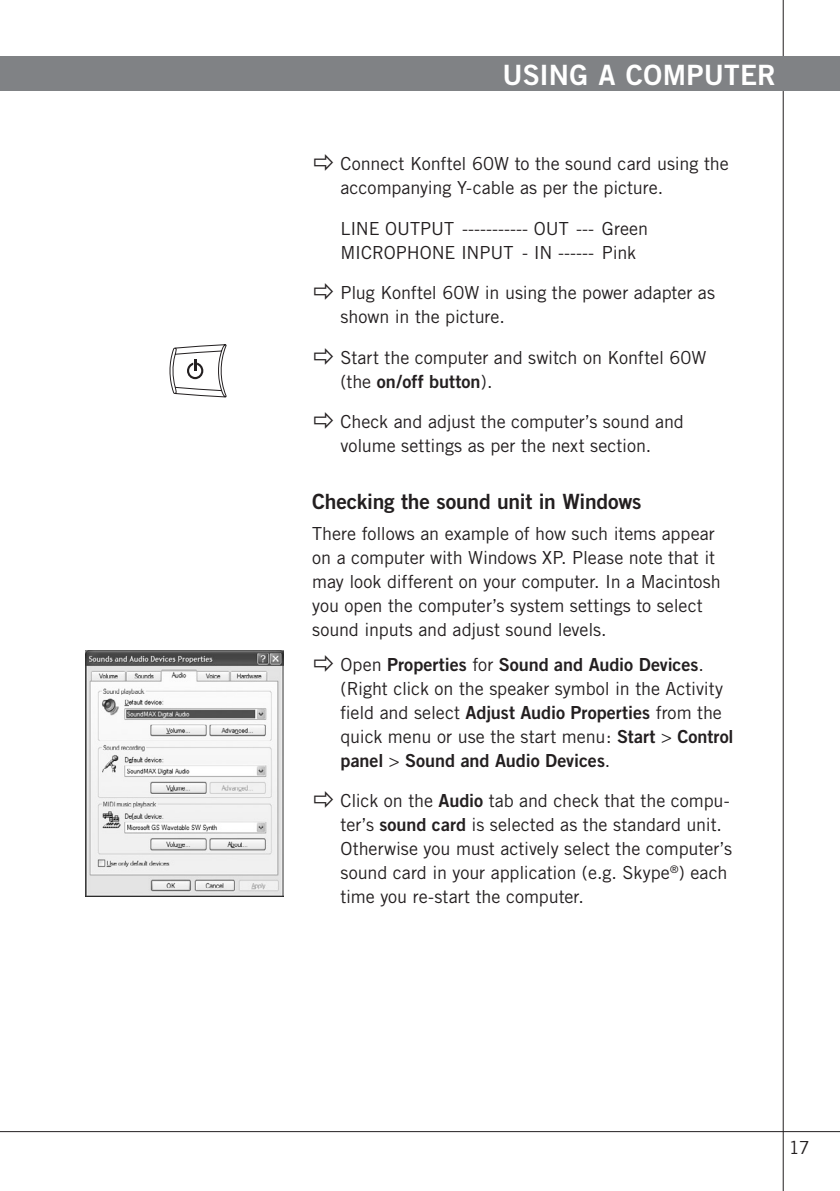
<style>
.page{position:relative;width:840px;height:1191px;background:#fff}
.page>*{position:absolute;margin:0;border:0;box-sizing:border-box;transform-origin:0 0}
.t1{font:28px "Trade Gothic Bold Two";letter-spacing:.01em;color:#fff}
.t2{font:21px "Trade Gothic Bold Two";letter-spacing:-.01em;color:#231f20}
.t3{font:18px/24px "Trade Gothic";letter-spacing:-.005em;color:#231f20}
.t4{font:18px "Trade Gothic Bold Two";letter-spacing:-.005em;color:#231f20}
.s1{font-family:"Trade Gothic"}
.s2{font-family:"Trade Gothic Bold Two"}
</style>
<div class="page">
<hr style="left:782px;top:0;width:1px;height:1191px;background:#231f20">
<hr style="left:0;top:1131px;width:839px;height:1px;background:#231f20">
<div style="left:0;top:57px;width:839px;height:34px;background:#808285"></div>
<svg style="left:169px;top:344px;width:57px;height:53px"></svg>
<img style="left:85px;top:650px;width:198px;height:246px">
<h1 class="t1" style="left:502px;top:57px;width:275px">USING A COMPUTER</h1>
<p class="t3" style="left:340px;top:152px;width:389px">Connect Konftel 60W to the sound card using the accompanying Y-cable as per the picture.</p>
<p class="t3" style="left:340px;top:216px;width:309px">LINE OUTPUT ----------- OUT --- Green<br>MICROPHONE INPUT - IN ------ Pink</p>
<p class="t3" style="left:340px;top:281px;width:376px">Plug Konftel 60W in using the power adapter as shown in the picture.</p>
<p class="t3" style="left:340px;top:345px;width:367px">Start the computer and switch on Konftel 60W</p>
<p class="t4" style="left:340px;top:370px;width:153px"><span class="s1">(the</span> on/off button<span class="s1">).</span></p>
<p class="t3" style="left:340px;top:409px;width:345px">Check and adjust the computer’s sound and volume settings as per the next section.</p>
<p class="t2" style="left:312px;top:488px;width:331px">Checking the sound unit in Windows</p>
<p class="t3" style="left:312px;top:521px;width:410px">There follows an example of how such items appear on a computer with Windows XP. Please note that it may look different on your computer. In a Macintosh you open the computer’s system settings to select sound inputs and adjust sound levels.</p>
<p class="t4" style="left:340px;top:653px;width:365px"><span class="s1">Open</span> Properties <span class="s1">for</span> Sound and Audio Devices<span class="s1">.</span></p>
<p class="t3" style="left:340px;top:676px;width:394px">(Right click on the speaker symbol in the Activity field and select <span class="s2">Adjust Audio Properties</span> from the quick menu or use the start menu: <span class="s2">Start</span> &gt; <span class="s2">Control</span></p>
<p class="t4" style="left:340px;top:749px;width:271px">panel <span class="s1">&gt;</span> Sound and Audio Devices<span class="s1">.</span></p>
<p class="t3" style="left:340px;top:788px;width:393px">Click on the <span class="s2">Audio</span> tab and check that the compu&shy;ter’s <span class="s2">sound card</span> is selected as the standard unit.<br>Otherwise you must actively select the computer’s sound card in your application (e.g. Skype<sup>®</sup>) each time you re-start the computer.</p>
<p class="t3" style="left:788px;top:1135px;width:22px">17</p>
</div>
